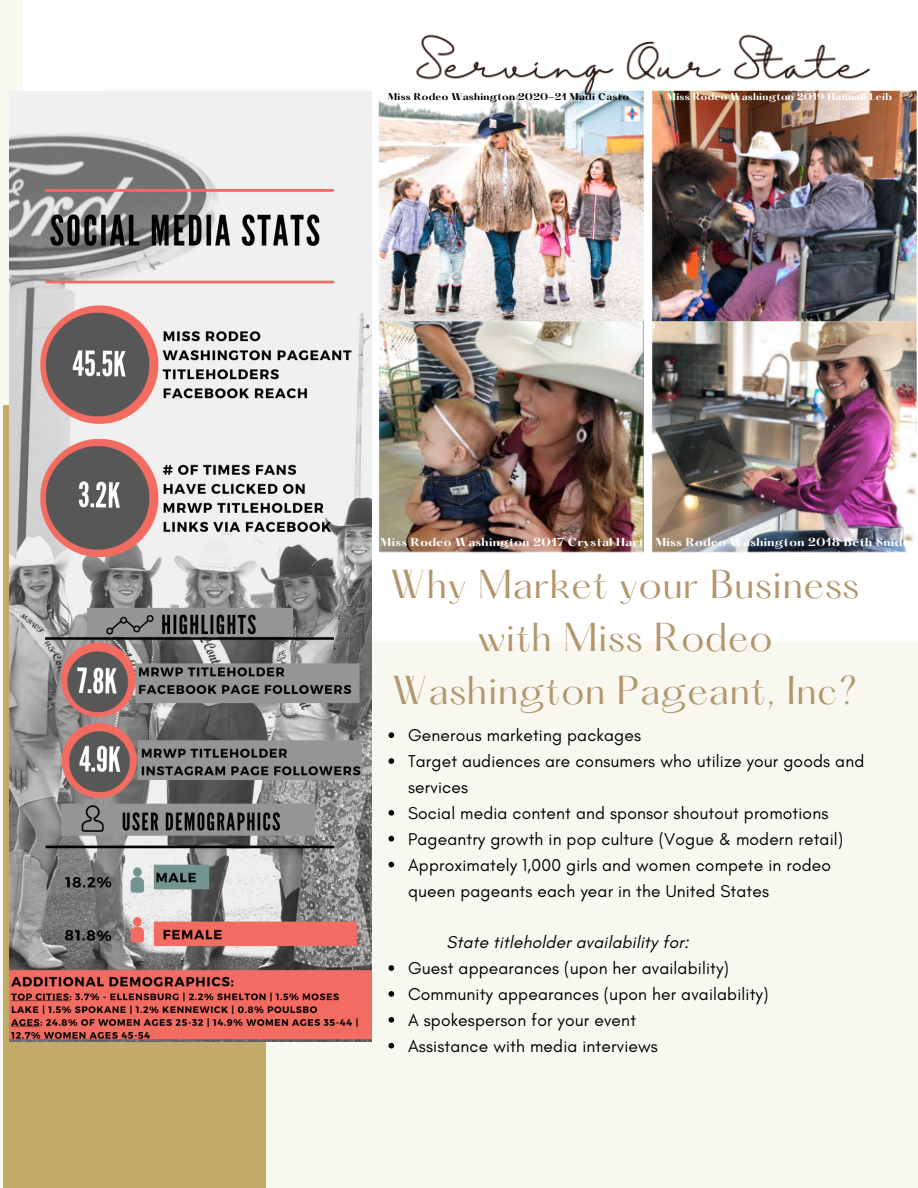
<style>
.page{position:relative;width:918px;height:1188px;background:#f8f8f1}
.page>*{position:absolute;margin:0;border:0;box-sizing:border-box;transform-origin:0 0}
.t1{font:35.25px/52.8px "Hatton";letter-spacing:.02em;color:#b2966c;text-align:center}
.t2{font:17.4px/25.8px "Glacial Indifference";letter-spacing:.01em;color:#000}
.t3{font:italic 17.4px "Glacial Indifference";letter-spacing:.01em;color:#000}
.t4{font:700 10.2px "Hatton";letter-spacing:.035em;color:#fff}
.t5{font:700 8.7px "Hatton";letter-spacing:.035em;color:#000}
.t6{font:700 8.7px "Hatton";letter-spacing:.035em;color:#fff}
</style>
<div class="page">
<div style="left:3px;top:405px;width:262px;height:783px;background:#c2aa69"></div>
<img style="left:23px;top:0;width:895px;height:641px">
<img style="left:9px;top:92px;width:362px;height:949px">
<svg style="left:389px;top:732px;width:5px;height:6px"></svg>
<svg style="left:389px;top:758px;width:5px;height:6px"></svg>
<svg style="left:389px;top:810px;width:5px;height:6px"></svg>
<svg style="left:389px;top:836px;width:5px;height:6px"></svg>
<svg style="left:389px;top:862px;width:5px;height:5px"></svg>
<svg style="left:389px;top:965px;width:5px;height:6px"></svg>
<svg style="left:389px;top:991px;width:5px;height:6px"></svg>
<svg style="left:389px;top:1017px;width:5px;height:6px"></svg>
<svg style="left:389px;top:1043px;width:5px;height:6px"></svg>
<p class="t5" style="left:388px;top:92px;width:242px">Miss Rodeo Washington 2020-21 Madi Casto</p>
<p class="t6" style="left:667px;top:92px;width:227px">Miss Rodeo Washington 2019 Hannah Leib</p>
<p class="t4" style="left:381px;top:537px;width:537px">Miss Rodeo Washington 2017 Crystal Hart Miss Rodeo Washington 2018 Beth Snider</p>
<h1 class="t1" style="left:390px;top:562px;width:471px">Why Market your Business with Miss Rodeo<br>Washington Pageant, Inc?</h1>
<p class="t2" style="left:408px;top:722px;width:458px">Generous marketing packages<br>Target audiences are consumers who utilize your goods and services<br>Social media content and sponsor shoutout promotions Pageantry growth in pop culture (Vogue &amp; modern retail)<br>Approximately 1,000 girls and women compete in rodeo queen pageants each year in the United States</p>
<p class="t3" style="left:447px;top:932px;width:244px">State titleholder availability for:</p>
<p class="t2" style="left:408px;top:955px;width:362px">Guest appearances (upon her availability)<br>Community appearances (upon her availability)<br>A spokesperson for your event<br>Assistance with media interviews</p>
</div>
